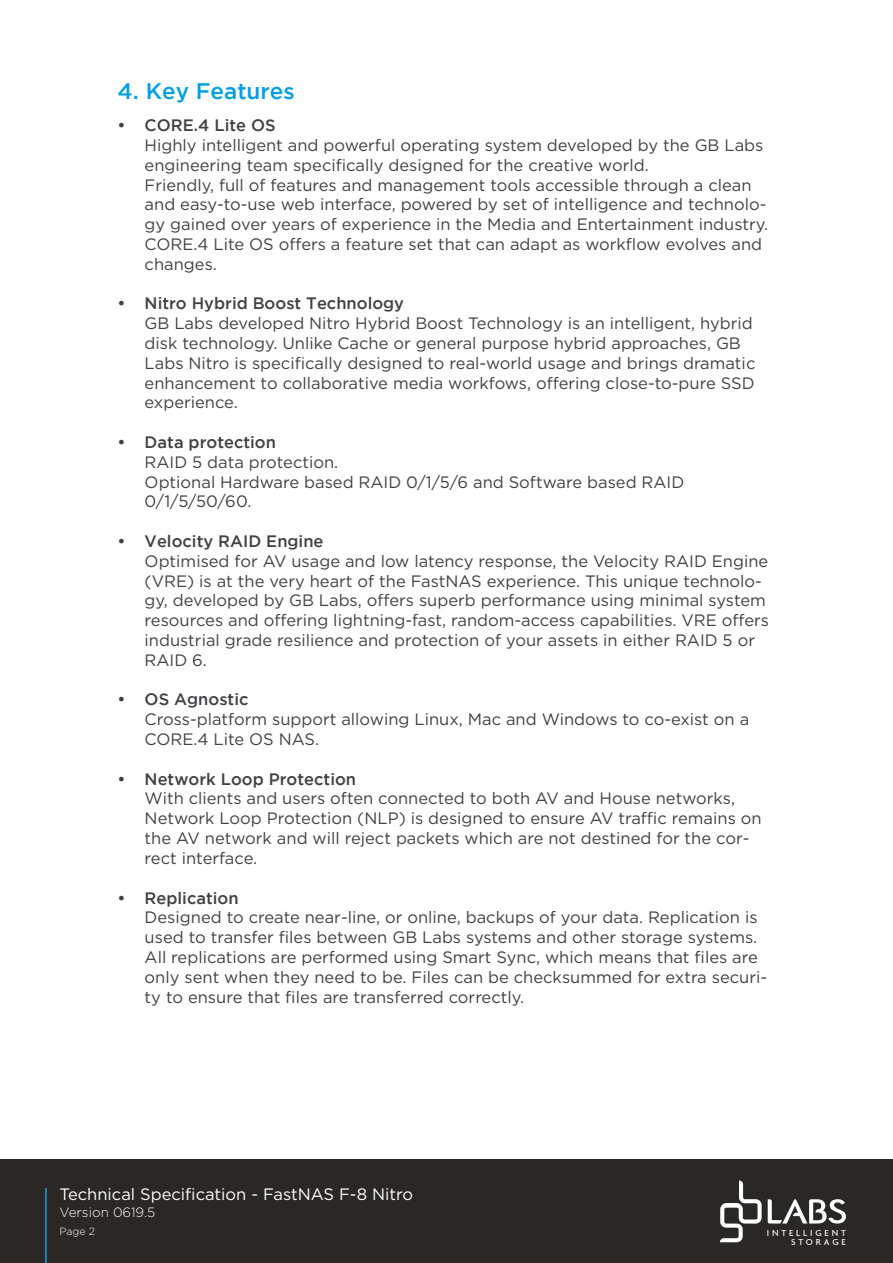
<style>
.page{position:relative;width:893px;height:1263px;background:#fff}
.page>*{position:absolute;margin:0;border:0;box-sizing:border-box;transform-origin:0 0}
.t1{font:500 22.5px "Gotham";color:#009fe3}
.t2{font:16.5px/19.8px "Gotham";color:#414042}
.t3{font:500 16.5px "Gotham";color:#414042}
.t4{font:16.5px "Gotham";color:#fff}
.t5{font:300 13.5px "Gotham";color:#fff}
.t6{font:300 10.5px "Gotham";color:#fff}
.t7{font:500 9.3px/9.6px "Agenda";letter-spacing:.3em;color:#fff;text-align:right}
</style>
<div class="page">
<div style="left:0;top:1160px;width:893px;height:103px;background:#292825"></div>
<svg style="left:768px;top:1199px;width:78px;height:24px"></svg>
<svg style="left:720px;top:1180px;width:42px;height:62px"></svg>
<hr style="left:45px;top:1188px;width:2px;height:75px;background:#1a9eda">
<h1 class="t1" style="left:118px;top:78px;width:179px">4. Key Features</h1>
<p class="t3" style="left:118px;top:116px;width:160px">• CORE.4 Lite OS</p>
<p class="t2" style="left:145px;top:135px;width:625px">Highly intelligent and powerful operating system developed by the GB Labs engineering team specifically designed for the creative world.<br>Friendly, full of features and management tools accessible through a clean and easy-to-use web interface, powered by set of intelligence and technolo&shy;gy gained over years of experience in the Media and Entertainment industry.<br>CORE.4 Lite OS offers a feature set that can adapt as workflow evolves and changes.</p>
<p class="t3" style="left:118px;top:294px;width:288px">• Nitro Hybrid Boost Technology</p>
<p class="t2" style="left:145px;top:313px;width:612px">GB Labs developed Nitro Hybrid Boost Technology is an intelligent, hybrid disk technology. Unlike Cache or general purpose hybrid approaches, GB Labs Nitro is specifically designed to real-world usage and brings dramatic enhancement to collaborative media workfows, offering close-to-pure SSD experience.</p>
<p class="t3" style="left:118px;top:433px;width:160px">• Data protection</p>
<p class="t2" style="left:145px;top:452px;width:541px">RAID 5 data protection.<br>Optional Hardware based RAID 0/1/5/6 and Software based RAID<br>0/1/5/50/60.</p>
<p class="t3" style="left:118px;top:532px;width:207px">• Velocity RAID Engine</p>
<p class="t2" style="left:145px;top:551px;width:626px">Optimised for AV usage and low latency response, the Velocity RAID Engine (VRE) is at the very heart of the FastNAS experience. This unique technolo&shy;gy, developed by GB Labs, offers superb performance using minimal system resources and offering lightning-fast, random-access capabilities. VRE offers industrial grade resilience and protection of your assets in either RAID 5 or RAID 6.</p>
<p class="t3" style="left:118px;top:690px;width:132px">• OS Agnostic</p>
<p class="t2" style="left:145px;top:709px;width:606px">Cross-platform support allowing Linux, Mac and Windows to co-exist on a<br>CORE.4 Lite OS NAS.</p>
<p class="t3" style="left:118px;top:769px;width:240px">• Network Loop Protection</p>
<p class="t2" style="left:145px;top:788px;width:618px">With clients and users often connected to both AV and House networks, Network Loop Protection (NLP) is designed to ensure AV traffic remains on the AV network and will reject packets which are not destined for the cor&shy;rect interface.</p>
<p class="t3" style="left:118px;top:888px;width:123px">• Replication</p>
<p class="t2" style="left:145px;top:907px;width:624px">Designed to create near-line, or online, backups of your data. Replication is used to transfer files between GB Labs systems and other storage systems.<br>All replications are performed using Smart Sync, which means that files are only sent when they need to be. Files can be checksummed for extra securi&shy;ty to ensure that files are transferred correctly.</p>
<p class="t4" style="left:60px;top:1183px;width:355px">Technical Specification - FastNAS F-8 Nitro</p>
<p class="t5" style="left:60px;top:1204px;width:97px">Version 0619.5</p>
<p class="t6" style="left:60px;top:1224px;width:37px">Page 2</p>
<p class="t7" style="left:767px;top:1228px;width:81px">INTELLIGENT<br>STORAGE</p>
</div>
